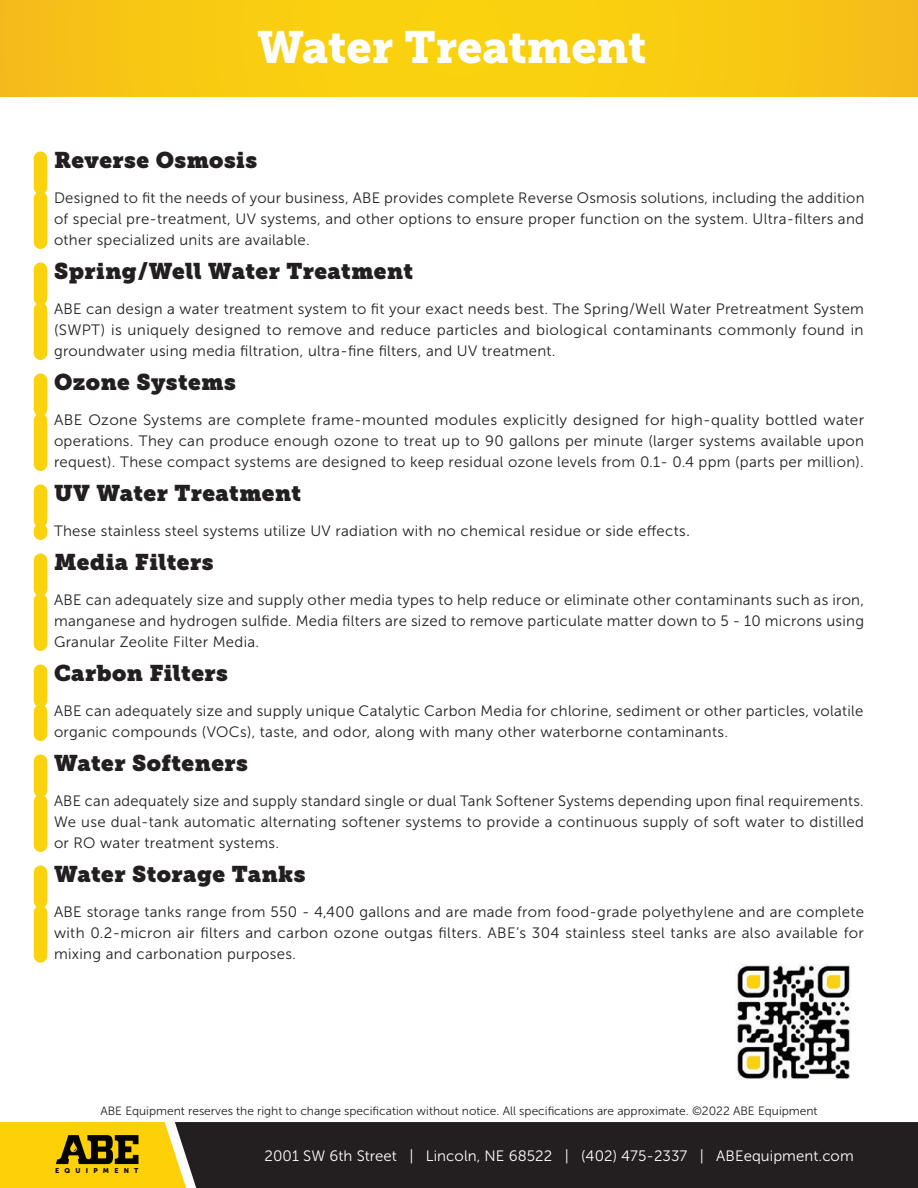
<style>
.page{position:relative;width:918px;height:1188px;background:#fff}
.page>*{position:absolute;margin:0;border:0;box-sizing:border-box;transform-origin:0 0}
.t1{font:45px "Museo Slab 900";color:#fff}
.t2{font:22.5px "Museo Slab";letter-spacing:.02em;color:#231f20}
.t3{font:15px/21px "Museo Sans 300";letter-spacing:.02em;color:#231f20;text-align:justify}
.t4{font:15px "Museo Sans 300";letter-spacing:.005em;color:#fff}
.t5{font:12px "Museo Sans 300";color:#231f20}
.t6{font:6.9px "Museo Sans 900";letter-spacing:.76em;color:#040503}
.s1{font-size:16.5px}
</style>
<div class="page">
<svg style="left:0;top:0;width:918px;height:96px;background:#f8c912"></svg>
<div style="left:195px;top:1122px;width:723px;height:66px;background:#231f20"></div>
<svg style="left:0;top:1122px;width:195px;height:66px;background:#d7b415"></svg>
<img style="left:735px;top:964px;width:116px;height:116px">
<div style="left:34px;top:152px;width:13px;height:42px;background:#fad20e;border-radius:7px"></div>
<div style="left:34px;top:192px;width:13px;height:57px;background:#fad20e;border-radius:7px"></div>
<div style="left:34px;top:262px;width:13px;height:43px;background:#fad20e;border-radius:7px"></div>
<div style="left:34px;top:303px;width:13px;height:57px;background:#fad20e;border-radius:7px"></div>
<div style="left:34px;top:374px;width:13px;height:42px;background:#fad20e;border-radius:7px"></div>
<div style="left:34px;top:414px;width:13px;height:57px;background:#fad20e;border-radius:7px"></div>
<div style="left:34px;top:484px;width:13px;height:43px;background:#fad20e;border-radius:7px"></div>
<div style="left:34px;top:524px;width:13px;height:16px;background:#fad20e;border-radius:7px"></div>
<div style="left:34px;top:554px;width:13px;height:42px;background:#fad20e;border-radius:7px"></div>
<div style="left:34px;top:594px;width:13px;height:57px;background:#fad20e;border-radius:7px"></div>
<div style="left:34px;top:664px;width:13px;height:43px;background:#fad20e;border-radius:7px"></div>
<div style="left:34px;top:705px;width:13px;height:36px;background:#fad20e;border-radius:7px"></div>
<div style="left:34px;top:754px;width:13px;height:43px;background:#fad20e;border-radius:7px"></div>
<div style="left:34px;top:795px;width:13px;height:57px;background:#fad20e;border-radius:7px"></div>
<div style="left:34px;top:866px;width:13px;height:42px;background:#fad20e;border-radius:7px"></div>
<div style="left:34px;top:906px;width:13px;height:57px;background:#fad20e;border-radius:7px"></div>
<h1 class="t1" style="left:257px;top:21px;width:391px">Water Treatment</h1>
<h2 class="t2" style="left:54px;top:147px;width:205px">Reverse Osmosis</h2>
<p class="t3" style="left:54px;top:187px;width:812px">Designed to fit the needs of your business, ABE provides complete Reverse Osmosis solutions, including the addition of special pre-treatment, UV systems, and other options to ensure proper function on the system. Ultra-filters and other specialized units are available.</p>
<h2 class="t2" style="left:54px;top:258px;width:361px">Spring/Well Water Treatment</h2>
<p class="t3" style="left:54px;top:298px;width:812px">ABE can design a water treatment system to fit your exact needs best. The Spring/Well Water Pretreatment System (SWPT) is uniquely designed to remove and reduce particles and biological contaminants commonly found in groundwater using media filtration, ultra-fine filters, and UV treatment.</p>
<h2 class="t2" style="left:54px;top:369px;width:183px">Ozone Systems</h2>
<p class="t3" style="left:54px;top:409px;width:812px">ABE Ozone Systems are complete frame-mounted modules explicitly designed for high-quality bottled water operations. They can produce enough ozone to treat up to 90 gallons per minute (larger systems available upon request). These compact systems are designed to keep residual ozone levels from 0.1- 0.4 ppm (parts per million).</p>
<h2 class="t2" style="left:54px;top:480px;width:249px">UV Water Treatment</h2>
<p class="t3" style="left:54px;top:520px;width:638px">These stainless steel systems utilize UV radiation with no chemical residue or side effects<span class="s1">.</span></p>
<h2 class="t2" style="left:54px;top:549px;width:161px">Media Filters</h2>
<p class="t3" style="left:54px;top:589px;width:812px">ABE can adequately size and supply other media types to help reduce or eliminate other contaminants such as iron, manganese and hydrogen sulfide. Media filters are sized to remove particulate matter down to 5 - 10 microns using Granular Zeolite Filter Media.</p>
<h2 class="t2" style="left:54px;top:660px;width:175px">Carbon Filters</h2>
<p class="t3" style="left:54px;top:700px;width:811px">ABE can adequately size and supply unique Catalytic Carbon Media for chlorine, sediment or other particles, volatile organic compounds (VOCs), taste, and odor, along with many other waterborne contaminants.</p>
<h2 class="t2" style="left:54px;top:750px;width:195px">Water Softeners</h2>
<p class="t3" style="left:54px;top:790px;width:811px">ABE can adequately size and supply standard single or dual Tank Softener Systems depending upon final requirements.<br>We use dual-tank automatic alternating softener systems to provide a continuous supply of soft water to distilled or RO water treatment systems.</p>
<h2 class="t2" style="left:54px;top:861px;width:253px">Water Storage Tanks</h2>
<p class="t3" style="left:54px;top:901px;width:812px">ABE storage tanks range from 550 - 4,400 gallons and are made from food-grade polyethylene and are complete with 0.2-micron air filters and carbon ozone outgas filters. ABE’s 304 stainless steel tanks are also available for mixing and carbonation purposes.</p>
<p class="t5" style="left:100px;top:1104px;width:719px">ABE Equipment reserves the right to change specification without notice. All specifications are approximate. ©2022 ABE Equipment</p>
<p class="t6" style="left:55px;top:1167px;width:85px">EQUIPMENT</p>
<p class="t4" style="left:265px;top:1148px;width:591px">2001 SW 6th Street | Lincoln, NE 68522 | (402) 475-2337 | ABEequipment.com</p>
</div>
